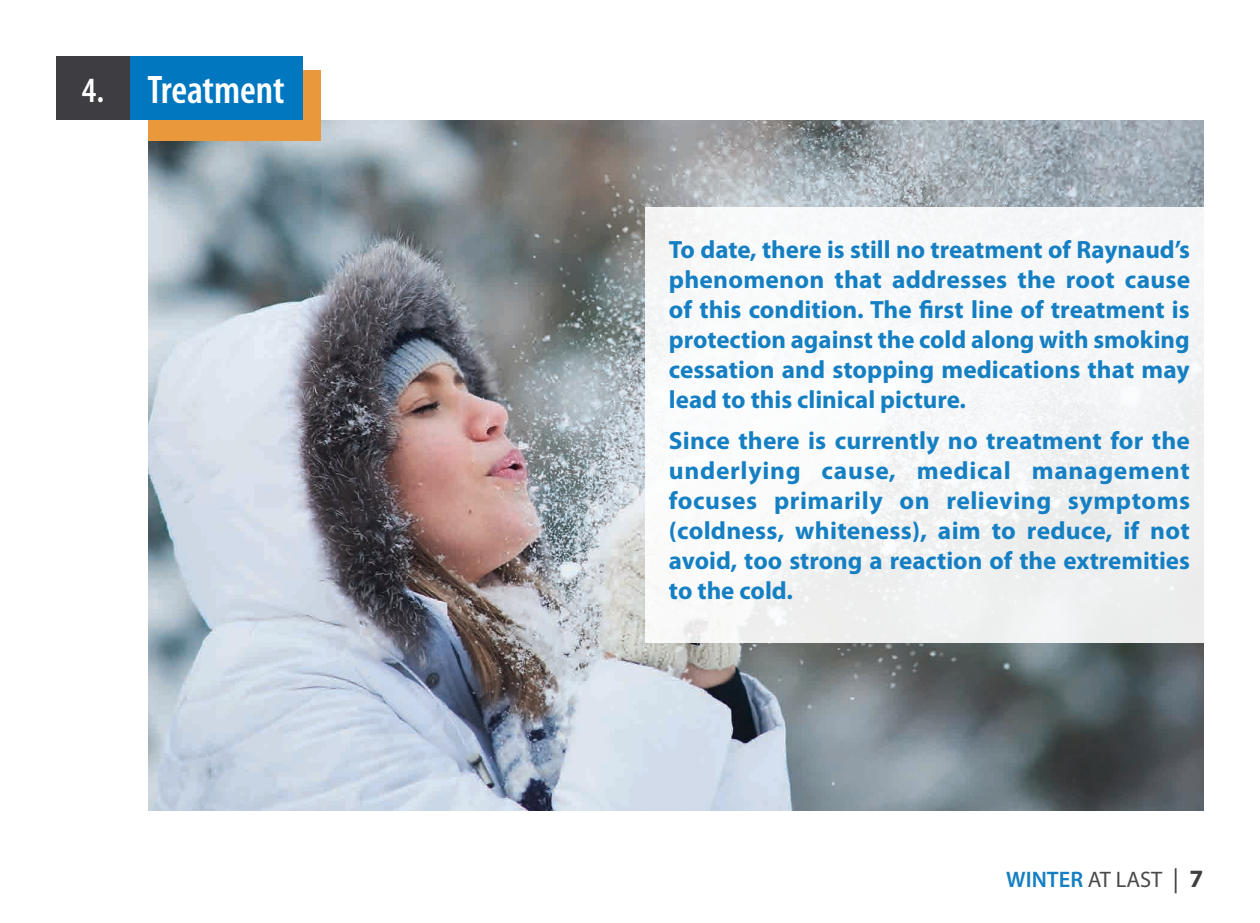
<style>
.page{position:relative;width:1260px;height:923px;background:#fff}
.page>*{position:absolute;margin:0;border:0;box-sizing:border-box;transform-origin:0 0}
.TABLE_CONTENTS_TITRE{font:600 condensed 40px "Myriad Pro";color:#fff}
.TABLE_CONTENTS_TITRE-2{font:600 condensed 35.5px "Myriad Pro";color:#fff}
.texte{font:700 25px/30px "Myriad Pro";color:#147fc3;text-align:justify}
.texte_indent{font:600 22.5px "Myriad Pro";color:#147fc3}
.s1{font-weight:400;color:#4c494d}
.s2{font-weight:400;font-size:25px;color:#3e3e3f}
.s3{font-weight:700;font-size:25px;color:#3e3e3f}
</style>
<div class="page">
<img style="left:148px;top:120px;width:1055px;height:690px">
<div style="left:645px;top:207px;width:559px;height:435px;background:#f6f7f8"></div>
<div style="left:56px;top:56px;width:74px;height:64px;background:#3e3d41"></div>
<div style="left:148px;top:70px;width:173px;height:71px;background:#e9993b"></div>
<div style="left:130px;top:56px;width:172px;height:64px;background:#0077bf"></div>
<p class="TABLE_CONTENTS_TITRE-2" style="left:82px;top:68px;width:24px">4.</p>
<p class="TABLE_CONTENTS_TITRE" style="left:147px;top:65px;width:139px">Treatment</p>
<p class="texte" style="left:669px;top:234px;width:523px">To date, there is still no treatment of Raynaud’s phenomenon that addresses the root cause of this condition. The first line of treatment is protection against the cold along with smoking cessation and stopping medications that may lead to this clinical picture.</p>
<p class="texte" style="left:669px;top:425px;width:523px">Since there is currently no treatment for the underlying cause, medical management focuses primarily on relieving symptoms (coldness, whiteness), aim to reduce, if not avoid, too strong a reaction of the extremities to the cold.</p>
<p class="texte_indent" style="left:1006px;top:865px;width:199px">WINTER <span class="s1">AT LAST</span> <span class="s2">|</span> <span class="s3">7</span></p>
</div>
